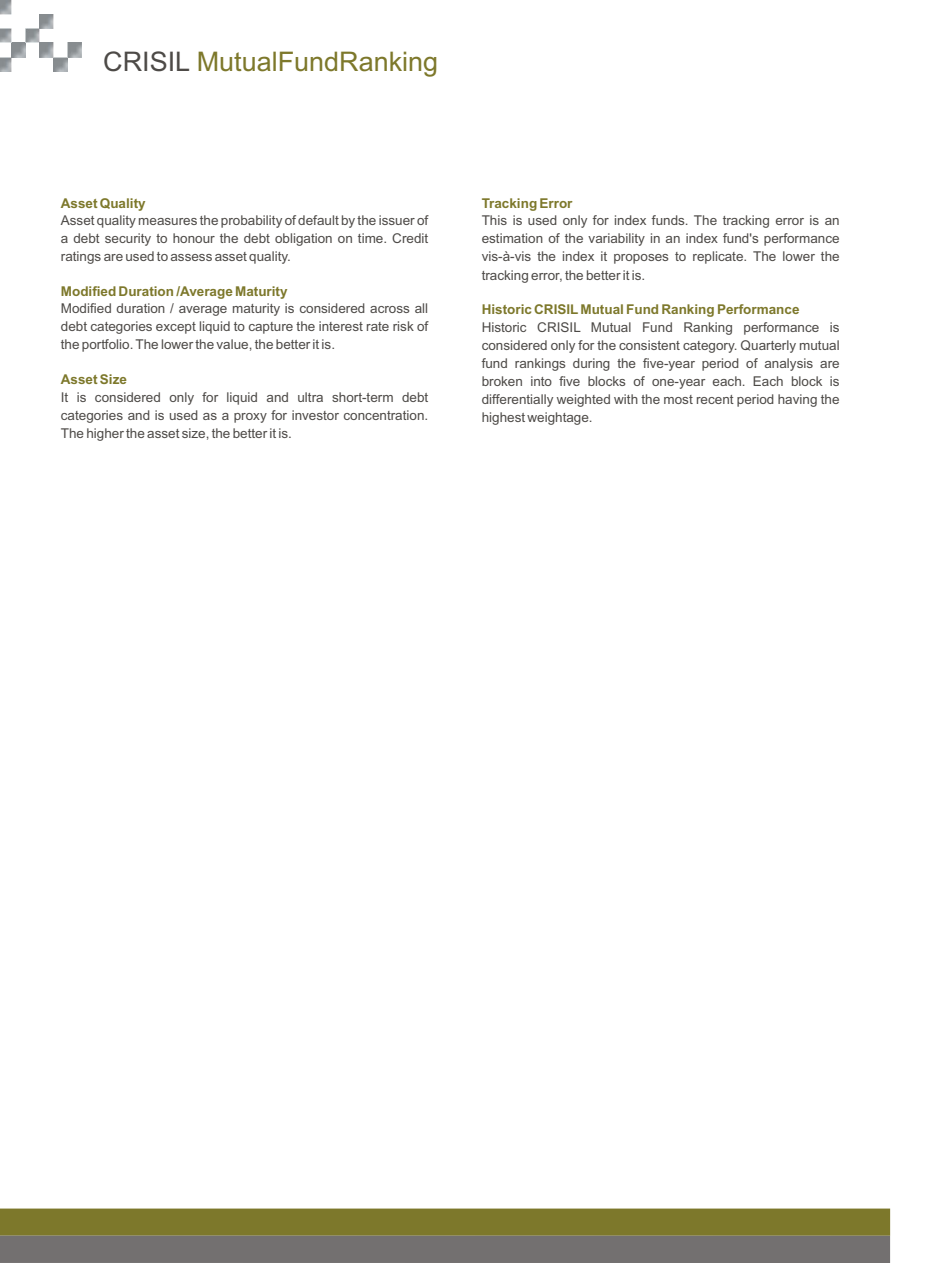
<style>
.page{position:relative;width:942px;height:1263px;background:#fff}
.page>*{position:absolute;margin:0;border:0;box-sizing:border-box;transform-origin:0 0}
.t1{font:27px "Arial";color:#7d782b}
.t2{font:13.5px/18.1px "Arial";color:#4d4a47;text-align:justify}
.t3{font:700 13.5px "Arial";color:#7d782b}
.s1{color:#4d4a47}
</style>
<div class="page">
<div style="left:0;top:1209px;width:890px;height:27px;background:#7d782b"></div>
<div style="left:0;top:1236px;width:890px;height:27px;background:#737070"></div>
<img style="left:0;top:57px;width:11px;height:14px">
<img style="left:11px;top:43px;width:14px;height:14px">
<img style="left:0;top:29px;width:11px;height:14px">
<img style="left:25px;top:29px;width:14px;height:14px">
<img style="left:39px;top:43px;width:15px;height:14px">
<img style="left:0;top:0;width:11px;height:15px">
<img style="left:68px;top:43px;width:14px;height:14px">
<img style="left:54px;top:57px;width:14px;height:14px">
<img style="left:39px;top:15px;width:15px;height:14px">
<h1 class="t1" style="left:103px;top:51px;width:337px"><span class="s1">CRISIL</span> MutualFundRanking</h1>
<p class="t3" style="left:61px;top:198px;width:86px">Asset Quality</p>
<p class="t2" style="left:61px;top:212px;width:369px">Asset quality measures the probability of default by the issuer of a debt security to honour the debt obligation on time. Credit ratings are used to assess asset quality.</p>
<p class="t2" style="left:61px;top:301px;width:369px">Modified duration / average maturity is considered across all debt categories except liquid to capture the interest rate risk of the portfolio. The lower the value, the better it is.</p>
<p class="t2" style="left:61px;top:389px;width:369px">It is considered only for liquid and ultra short-term debt categories and is used as a proxy for investor concentration.<br>The higher the asset size, the better it is.</p>
<p class="t3" style="left:61px;top:286px;width:228px">Modified Duration /Average Maturity</p>
<p class="t3" style="left:61px;top:374px;width:68px">Asset Size</p>
<p class="t3" style="left:482px;top:198px;width:92px">Tracking Error</p>
<p class="t2" style="left:482px;top:213px;width:360px">This is used only for index funds. The tracking error is an estimation of the variability in an index fund's performance vis-à-vis the index it proposes to replicate. The lower the tracking error, the better it is.</p>
<p class="t2" style="left:482px;top:319px;width:360px">Historic CRISIL Mutual Fund Ranking performance is considered only for the consistent category. Quarterly mutual fund rankings during the five-year period of analysis are broken into five blocks of one-year each. Each block is differentially weighted with the most recent period having the highest weightage.</p>
<p class="t3" style="left:482px;top:304px;width:319px">Historic CRISIL Mutual Fund Ranking Performance</p>
</div>
